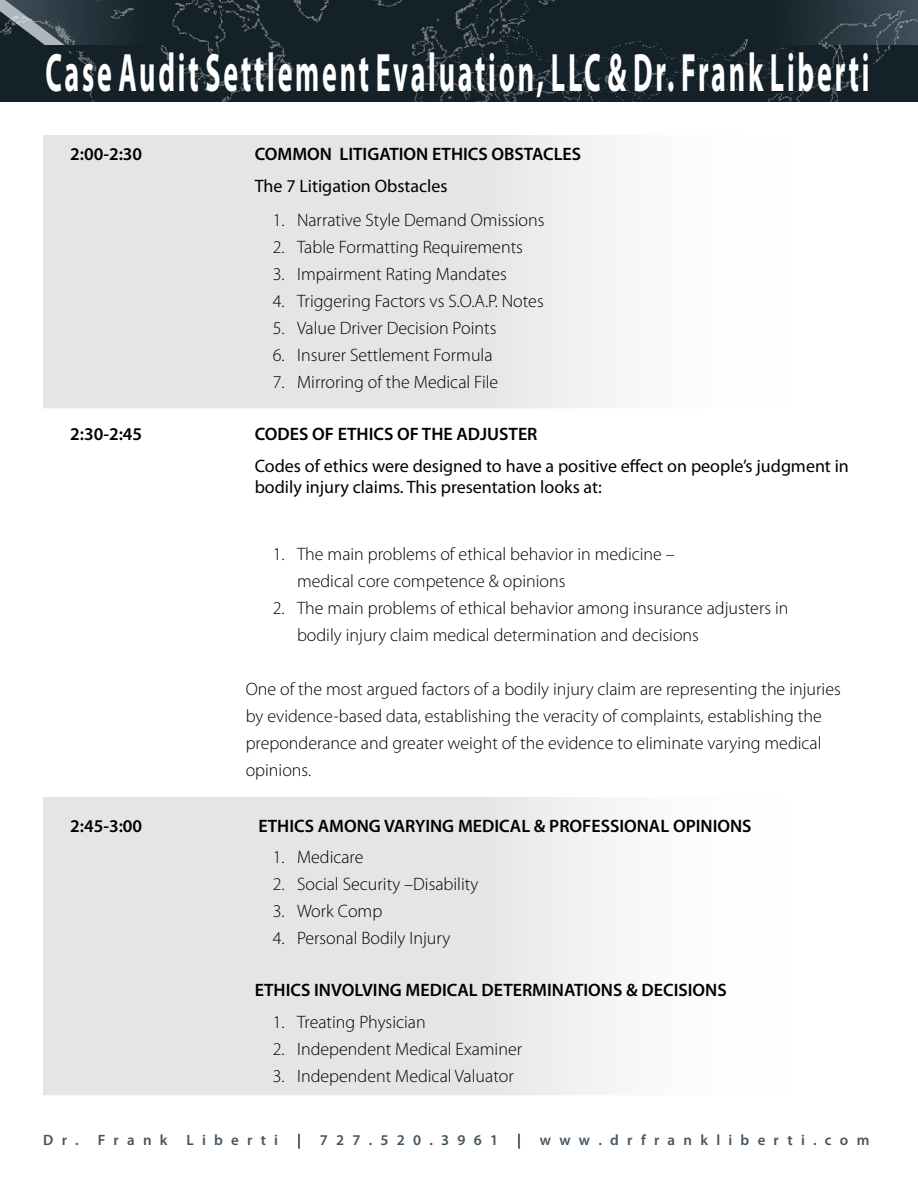
<style>
.page{position:relative;width:918px;height:1188px;background:#fff}
.page>*{position:absolute;margin:0;border:0;box-sizing:border-box;transform-origin:0 0}
.t1{font:700 54.45px "Myriad Pro";letter-spacing:.1em;color:#fff;scale:.52 1}
.Times_Continued_Numb{font:300 18px/27px "Myriad Pro";color:#000}
.Times_Numbers{font:300 18px/27px "Myriad Pro";color:#000}
.Times_Titles{font:600 18px "Myriad Pro";color:#000}
.Times_Titles_Descrip{font:18px/21px "Myriad Pro";color:#000}
.t2{font:600 15px "Myriad Pro";letter-spacing:.55em;color:#455560}
.t3{font:600 15px "Myriad Pro";color:#152128}
</style>
<div class="page">
<img style="left:0;top:0;width:918px;height:409px">
<div style="left:64px;top:45px;width:20px;height:6px;background:#152128"></div>
<div style="left:45px;top:45px;width:19px;height:6px;background:#152128"></div>
<div style="left:43px;top:797px;width:765px;height:298px;background:linear-gradient(to right,#dcdddf,#fbfbfb)"></div>
<div style="left:43px;top:135px;width:765px;height:273px;background:linear-gradient(to right,#dcdddf,#fbfbfb)"></div>
<h1 class="t1" style="left:45px;top:37px;width:1586px">Case Audit Settlement Evaluation, LLC &amp; Dr. Frank Liberti</h1>
<p class="Times_Titles" style="left:70px;top:143px;width:74px">2:00-2:30</p>
<p class="Times_Titles" style="left:255px;top:143px;width:328px">COMMON LITIGATION ETHICS OBSTACLES</p>
<p class="Times_Titles_Descrip" style="left:255px;top:175px;width:194px">The 7 Litigation Obstacles</p>
<p class="Times_Numbers" style="left:273px;top:206px;width:273px">1. Narrative Style Demand Omissions</p>
<p class="Times_Continued_Numb" style="left:273px;top:233px;width:252px">2. Table Formatting Requirements</p>
<p class="Times_Continued_Numb" style="left:273px;top:260px;width:236px">3. Impairment Rating Mandates</p>
<p class="Times_Continued_Numb" style="left:273px;top:287px;width:273px">4. Triggering Factors vs S.O.A.P. Notes</p>
<p class="Times_Continued_Numb" style="left:273px;top:314px;width:225px">5. Value Driver Decision Points</p>
<p class="Times_Continued_Numb" style="left:273px;top:341px;width:221px">6. Insurer Settlement Formula</p>
<p class="Times_Continued_Numb" style="left:273px;top:368px;width:227px">7. Mirroring of the Medical File</p>
<p class="Times_Titles" style="left:70px;top:422px;width:74px">2:30-2:45</p>
<p class="Times_Titles" style="left:255px;top:422px;width:284px">CODES OF ETHICS OF THE ADJUSTER</p>
<p class="Times_Titles_Descrip" style="left:255px;top:455px;width:596px">Codes of ethics were designed to have a positive effect on people’s judgment in bodily injury claims. This presentation looks at:</p>
<p class="Times_Numbers" style="left:297px;top:541px;width:379px;text-indent:-24px">1. The main problems of ethical behavior in medicine – medical core competence &amp; opinions</p>
<p class="Times_Continued_Numb" style="left:297px;top:595px;width:493px;text-indent:-24px">2. The main problems of ethical behavior among insurance adjusters in bodily injury claim medical determination and decisions</p>
<p class="Times_Numbers" style="left:246px;top:676px;width:597px">One of the most argued factors of a bodily injury claim are representing the injuries by evidence-based data, establishing the veracity of complaints, establishing the preponderance and greater weight of the evidence to eliminate varying medical opinions.</p>
<p class="Times_Titles" style="left:70px;top:814px;width:74px">2:45-3:00</p>
<p class="Times_Titles" style="left:258px;top:814px;width:495px">ETHICS AMONG VARYING MEDICAL &amp; PROFESSIONAL OPINIONS</p>
<p class="Times_Numbers" style="left:273px;top:843px;width:92px">1. Medicare</p>
<p class="Times_Continued_Numb" style="left:273px;top:870px;width:207px">2. Social Security –Disability</p>
<p class="Times_Continued_Numb" style="left:273px;top:897px;width:111px">3. Work Comp</p>
<p class="Times_Continued_Numb" style="left:273px;top:924px;width:179px">4. Personal Bodily Injury</p>
<p class="Times_Titles" style="left:255px;top:979px;width:474px">ETHICS INVOLVING MEDICAL DETERMINATIONS &amp; DECISIONS</p>
<p class="Times_Numbers" style="left:273px;top:1008px;width:155px">1. Treating Physician</p>
<p class="Times_Continued_Numb" style="left:273px;top:1035px;width:251px">2. Independent Medical Examiner</p>
<p class="Times_Continued_Numb" style="left:273px;top:1062px;width:243px">3. Independent Medical Valuator</p>
<p class="t2" style="left:43px;top:1131px;width:126px">Dr. Frank</p>
<p class="t2" style="left:186px;top:1131px;width:93px">Liberti</p>
<p class="t3" style="left:297px;top:1131px;width:5px">|</p>
<p class="t2" style="left:320px;top:1131px;width:180px">727.520.3961</p>
<p class="t3" style="left:517px;top:1131px;width:5px">|</p>
<p class="t2" style="left:540px;top:1131px;width:331px">www.drfrankliberti.com</p>
</div>
